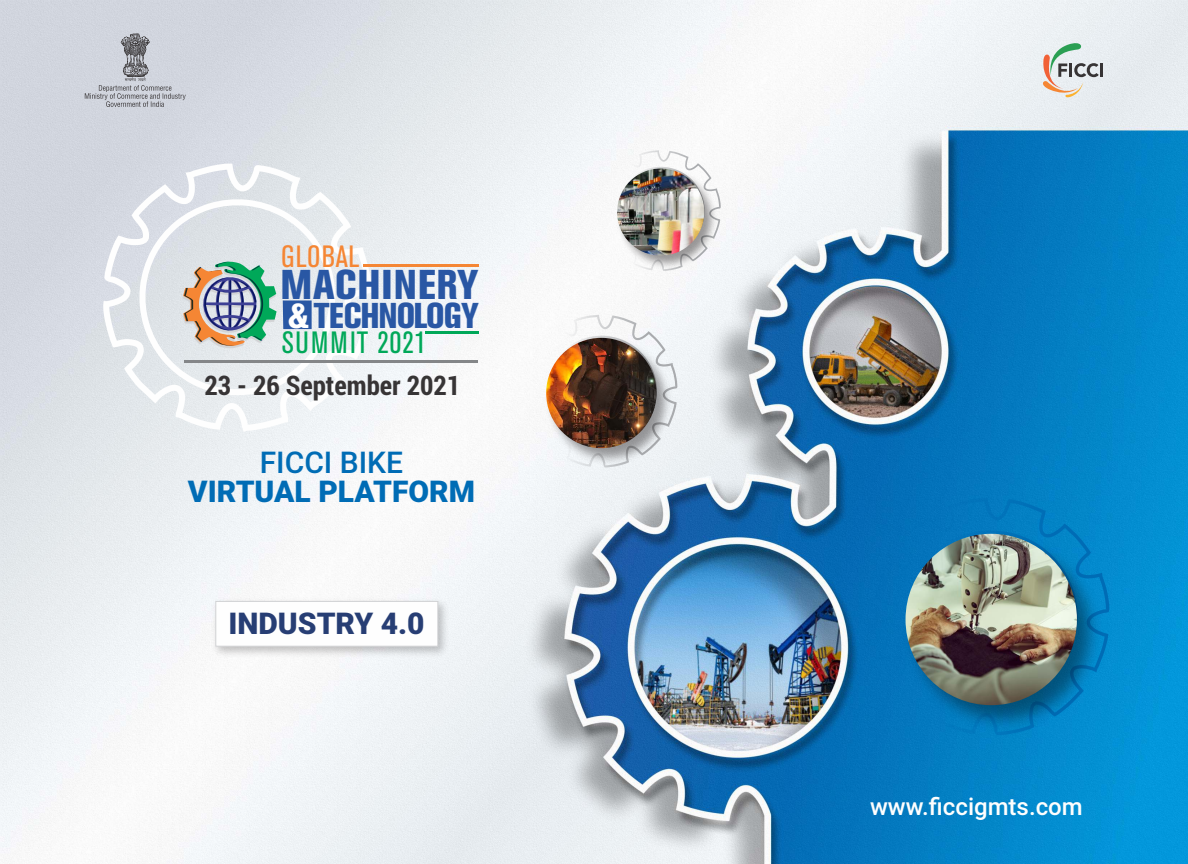
<style>
.page{position:relative;width:1188px;height:864px;background:#fff}
.page>*{position:absolute;margin:0;border:0;box-sizing:border-box;transform-origin:0 0}
.t1{font:800 condensed 41.25px "Akzidenz Grotesk BE";letter-spacing:.02em;color:#2957a4}
.t2{font:800 condensed 35.55px "Akzidenz Grotesk BE";letter-spacing:-.035em;color:#2957a4;scale:.96 1}
.t3{font:condensed 30.45px "Akzidenz Grotesk BE";letter-spacing:.045em;color:#00a859}
.t4{font:condensed 30.45px "Akzidenz Grotesk BE";letter-spacing:.02em;color:#f58634}
.t5{font:900 30px "Roboto";color:#006cb5}
.t6{font:900 30px "Roboto";color:#273e74}
.t7{font:500 30px "Roboto";color:#006cb5}
.t8{font:700 27px "Roboto Condensed";color:#373435}
.t9{font:500 24px "Roboto";color:#fefefe}
.s1{color:#fefefe}
</style>
<div class="page">
<img style="left:0;top:0;width:1188px;height:864px">
<svg style="left:85px;top:33px;width:101px;height:74px;background:#bec1c9"></svg>
<svg style="left:1038px;top:40px;width:65px;height:59px;background:#d2d2cd"></svg>
<svg style="left:103px;top:164px;width:269px;height:268px;fill:#e4e9ec"></svg>
<svg style="left:874px;top:498px;width:235px;height:237px;background:#0376bc"></svg>
<img style="left:892px;top:521px;width:223px;height:223px">
<img style="left:906px;top:534px;width:171px;height:171px;border-radius:50%">
<svg style="left:526px;top:315px;width:151px;height:153px"></svg>
<img style="left:537px;top:330px;width:144px;height:143px">
<img style="left:546px;top:338px;width:110px;height:110px;border-radius:50%">
<svg style="left:601px;top:150px;width:120px;height:121px"></svg>
<img style="left:610px;top:162px;width:113px;height:113px">
<img style="left:617px;top:168px;width:87px;height:88px;border-radius:50%">
<img style="left:206px;top:591px;width:250px;height:73px">
<svg style="left:215px;top:601px;width:224px;height:46px"></svg>
<svg style="left:283px;top:300px;width:29px;height:29px"></svg>
<hr style="left:363px;top:264px;width:115px;height:3px;background:#f58634">
<hr style="left:425px;top:331px;width:53px;height:3px;background:#00a859">
<svg style="left:183px;top:261px;width:94px;height:88px;background:#a2aea5"></svg>
<hr style="left:184px;top:361px;width:294px;height:2px;background:#848688">
<p class="t4" style="left:281px;top:244px;width:80px">GLOBAL</p>
<h1 class="t1" style="left:280px;top:268px;width:200px">MACHINERY</h1>
<h2 class="t2" style="left:288px;top:301px;width:200px"><span class="s1">&amp;</span> TECHNOLOGY</h2>
<p class="t3" style="left:282px;top:330px;width:146px">SUMMIT 2021</p>
<p class="t8" style="left:204px;top:367px;width:258px">23 - 26 September 2021</p>
<p class="t7" style="left:260px;top:450px;width:145px">FICCI BIKE</p>
<p class="t5" style="left:188px;top:479px;width:289px">VIRTUAL PLATFORM</p>
<p class="t6" style="left:228px;top:612px;width:198px">INDUSTRY 4.0</p>
<p class="t9" style="left:870px;top:797px;width:214px">www.ficcigmts.com</p>
</div>
